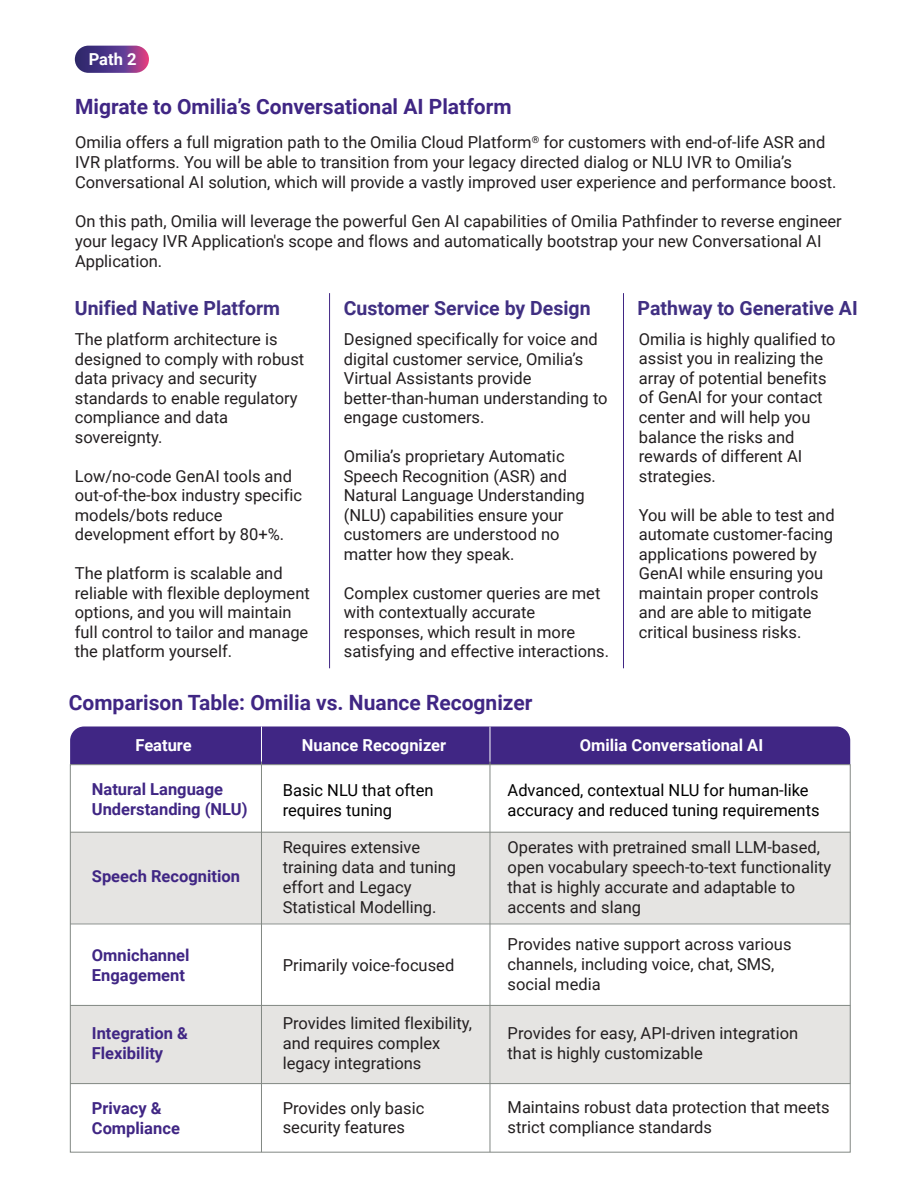
<style>
.page{position:relative;width:918px;height:1188px;background:#fff}
.page>*{position:absolute;margin:0;border:0;box-sizing:border-box;transform-origin:0 0}
.t1{font:700 21px "Roboto";color:#402684}
.t2{font:700 19.5px "Roboto";color:#402f82}
.t3{font:16.5px/19.5px "Roboto";color:#231f20}
.t4{font:700 16.5px/19.8px "Roboto";color:#402684}
.t5{font:16.5px/19.8px "Roboto";color:#000}
.t6{font:700 16.5px "Roboto";color:#fff}
</style>
<div class="page">
<hr style="left:329px;top:293px;width:1px;height:375px;background:#402684">
<hr style="left:623px;top:293px;width:1px;height:375px;background:#402684">
<svg style="left:75px;top:46px;width:74px;height:27px;background:#633786"></svg>
<div style="left:70px;top:832px;width:780px;height:91px;background:#e5e4e2"></div>
<div style="left:70px;top:1005px;width:780px;height:79px;background:#e5e4e2"></div>
<hr style="left:70px;top:832px;width:780px;height:1px;background:#828883">
<hr style="left:70px;top:924px;width:780px;height:1px;background:#828883">
<hr style="left:70px;top:1005px;width:780px;height:1px;background:#828883">
<hr style="left:70px;top:1083px;width:780px;height:1px;background:#828883">
<div style="left:70px;top:726px;width:780px;height:38px;background:#402684"></div>
<hr style="left:261px;top:762px;width:1px;height:390px;background:#828883">
<hr style="left:261px;top:726px;width:1px;height:36px;background:#fff">
<hr style="left:490px;top:762px;width:1px;height:390px;background:#828883">
<hr style="left:490px;top:727px;width:1px;height:35px;background:#fff">
<p class="t6" style="left:89px;top:47px;width:49px">Path 2</p>
<p class="t1" style="left:75px;top:92px;width:438px">Migrate to Omilia’s Conversational AI Platform</p>
<p class="t3" style="left:75px;top:132px;width:763px">Omilia offers a full migration path to the Omilia Cloud Platform<sup>®</sup> for customers with end-of-life ASR and<br>IVR platforms. You will be able to transition from your legacy directed dialog or NLU IVR to Omilia’s<br>Conversational AI solution, which will provide a vastly improved user experience and performance boost.</p>
<p class="t3" style="left:75px;top:211px;width:768px">On this path, Omilia will leverage the powerful Gen AI capabilities of Omilia Pathfinder to reverse engineer your legacy IVR Application's scope and flows and automatically bootstrap your new Conversational AI<br>Application.</p>
<p class="t2" style="left:75px;top:294px;width:207px">Unified Native Platform</p>
<p class="t3" style="left:75px;top:329px;width:231px">The platform architecture is designed to comply with robust data privacy and security standards to enable regulatory compliance and data sovereignty.</p>
<p class="t3" style="left:75px;top:465px;width:229px">Low/no-code GenAI tools and out-of-the-box industry specific models/bots reduce development effort by 80+%.</p>
<p class="t3" style="left:75px;top:563px;width:237px">The platform is scalable and reliable with flexible deployment options, and you will maintain full control to tailor and manage the platform yourself.</p>
<p class="t1" style="left:69px;top:688px;width:465px">Comparison Table: Omilia vs. Nuance Recognizer</p>
<p class="t2" style="left:344px;top:294px;width:248px">Customer Service by Design</p>
<p class="t3" style="left:344px;top:329px;width:265px">Designed specifically for voice and digital customer service, Omilia’s<br>Virtual Assistants provide better-than-human understanding to engage customers.</p>
<p class="t3" style="left:344px;top:446px;width:243px">Omilia’s proprietary Automatic<br>Speech Recognition (ASR) and<br>Natural Language Understanding (NLU) capabilities ensure your customers are understood no matter how they speak.</p>
<p class="t3" style="left:344px;top:582px;width:267px">Complex customer queries are met with contextually accurate responses, which result in more satisfying and effective interactions.</p>
<p class="t2" style="left:638px;top:295px;width:222px">Pathway to Generative AI</p>
<p class="t3" style="left:639px;top:329px;width:198px">Omilia is highly qualified to assist you in realizing the array of potential benefits of GenAI for your contact center and will help you balance the risks and rewards of different AI strategies.</p>
<p class="t3" style="left:639px;top:504px;width:197px">You will be able to test and automate customer-facing applications powered by<br>GenAI while ensuring you maintain proper controls and are able to mitigate critical business risks.</p>
<p class="t6" style="left:135px;top:734px;width:58px">Feature</p>
<p class="t6" style="left:302px;top:734px;width:146px">Nuance Recognizer</p>
<p class="t6" style="left:580px;top:734px;width:185px">Omilia Conversational AI</p>
<p class="t4" style="left:92px;top:779px;width:157px">Natural Language<br>Understanding (NLU)</p>
<p class="t4" style="left:92px;top:865px;width:150px">Speech Recognition</p>
<p class="t4" style="left:92px;top:945px;width:99px">Omnichannel<br>Engagement</p>
<p class="t4" style="left:92px;top:1023px;width:98px">Integration &amp;<br>Flexibility</p>
<p class="t4" style="left:92px;top:1098px;width:90px">Privacy &amp;<br>Compliance</p>
<p class="t5" style="left:283px;top:780px;width:152px">Basic NLU that often requires tuning</p>
<p class="t3" style="left:283px;top:837px;width:175px">Requires extensive training data and tuning effort and Legacy<br>Statistical Modelling.</p>
<p class="t3" style="left:283px;top:954px;width:173px">Primarily voice-focused</p>
<p class="t3" style="left:283px;top:1013px;width:191px">Provides limited flexibility, and requires complex legacy integrations</p>
<p class="t3" style="left:283px;top:1097px;width:143px">Provides only basic security features</p>
<p class="t5" style="left:508px;top:780px;width:314px">Advanced, contextual NLU for human-like accuracy and reduced tuning requirements</p>
<p class="t3" style="left:508px;top:837px;width:325px">Operates with pretrained small LLM-based, open vocabulary speech-to-text functionality that is highly accurate and adaptable to accents and slang</p>
<p class="t3" style="left:508px;top:934px;width:285px">Provides native support across various channels, including voice, chat, SMS, social media</p>
<p class="t3" style="left:508px;top:1023px;width:292px">Provides for easy, API-driven integration that is highly customizable</p>
<p class="t3" style="left:508px;top:1097px;width:324px">Maintains robust data protection that meets strict compliance standards</p>
</div>
